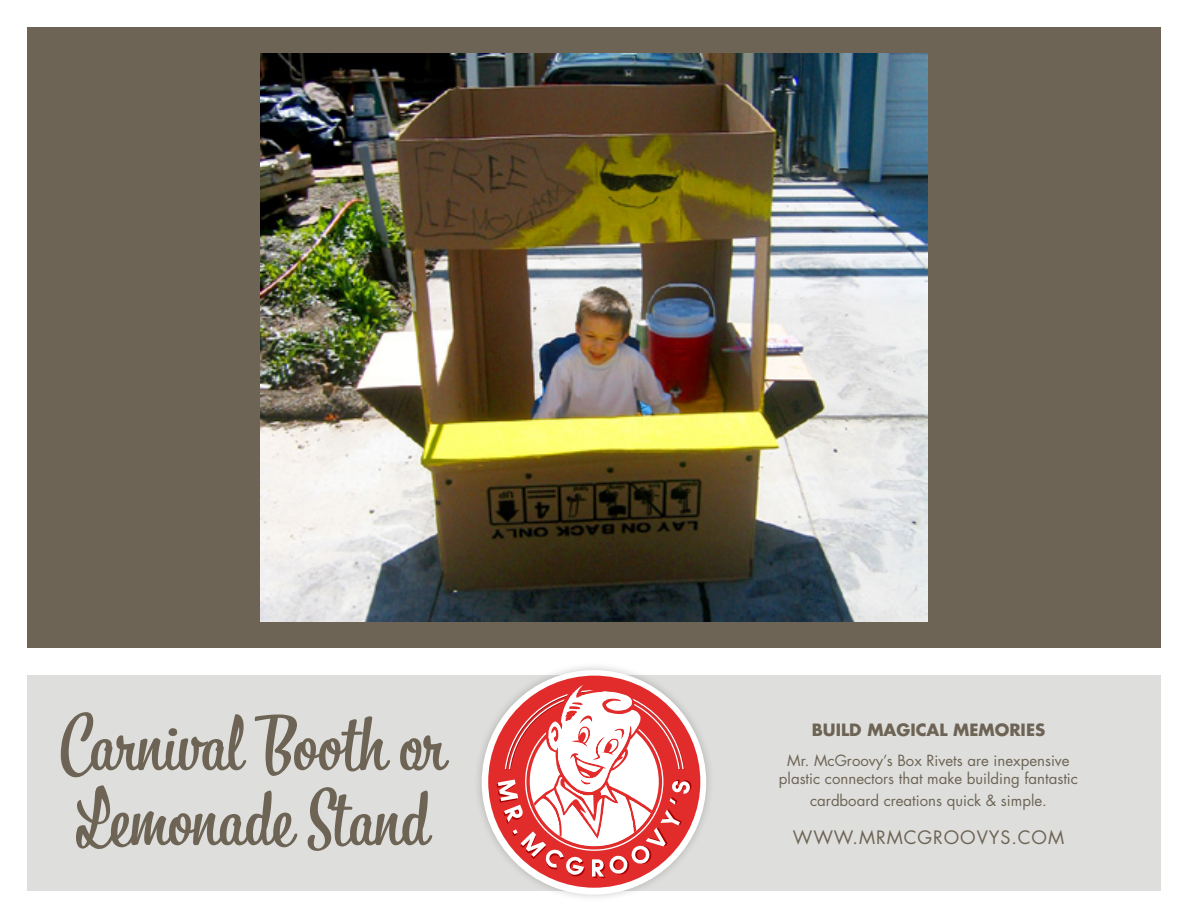
<style>
.page{position:relative;width:1188px;height:918px;background:#fff}
.page>*{position:absolute;margin:0;border:0;box-sizing:border-box;transform-origin:0 0}
.t1{font:75px/75px "Bistro Script";color:#6e6455}
.t2{font:18px "Futura";letter-spacing:.05em;color:#6e6455}
.t3{font:700 16.5px "Futura";color:#6e6455}
.t4{font:15px/18px "Futura";color:#6e6455;text-align:center}
</style>
<div class="page">
<div style="left:27px;top:675px;width:1134px;height:216px;background:#dedfdd"></div>
<img style="left:478px;top:666px;width:231px;height:232px">
<div style="left:482px;top:670px;width:224px;height:225px;background:#fff;border-radius:50%"></div>
<div style="left:488px;top:676px;width:212px;height:212px;background:#e22b2b;border-radius:50%"></div>
<svg style="left:497px;top:681px;width:195px;height:197px"></svg>
<div style="left:27px;top:27px;width:1134px;height:621px;background:#6e6455"></div>
<img style="left:260px;top:53px;width:668px;height:569px">
<p class="t1" style="left:58px;top:709px;width:393px">Carnival Booth or<br>Lemonade Stand</p>
<p class="t3" style="left:812px;top:719px;width:235px">BUILD MAGICAL MEMORIES</p>
<p class="t4" style="left:779px;top:752px;width:301px">Mr. McGroovy’s Box Rivets are inexpensive plastic connectors that make building fantastic</p>
<p class="t4" style="left:810px;top:792px;width:238px">cardboard creations quick &amp; simple.</p>
<p class="t2" style="left:793px;top:825px;width:273px">WWW.MRMCGROOVYS.COM</p>
</div>
